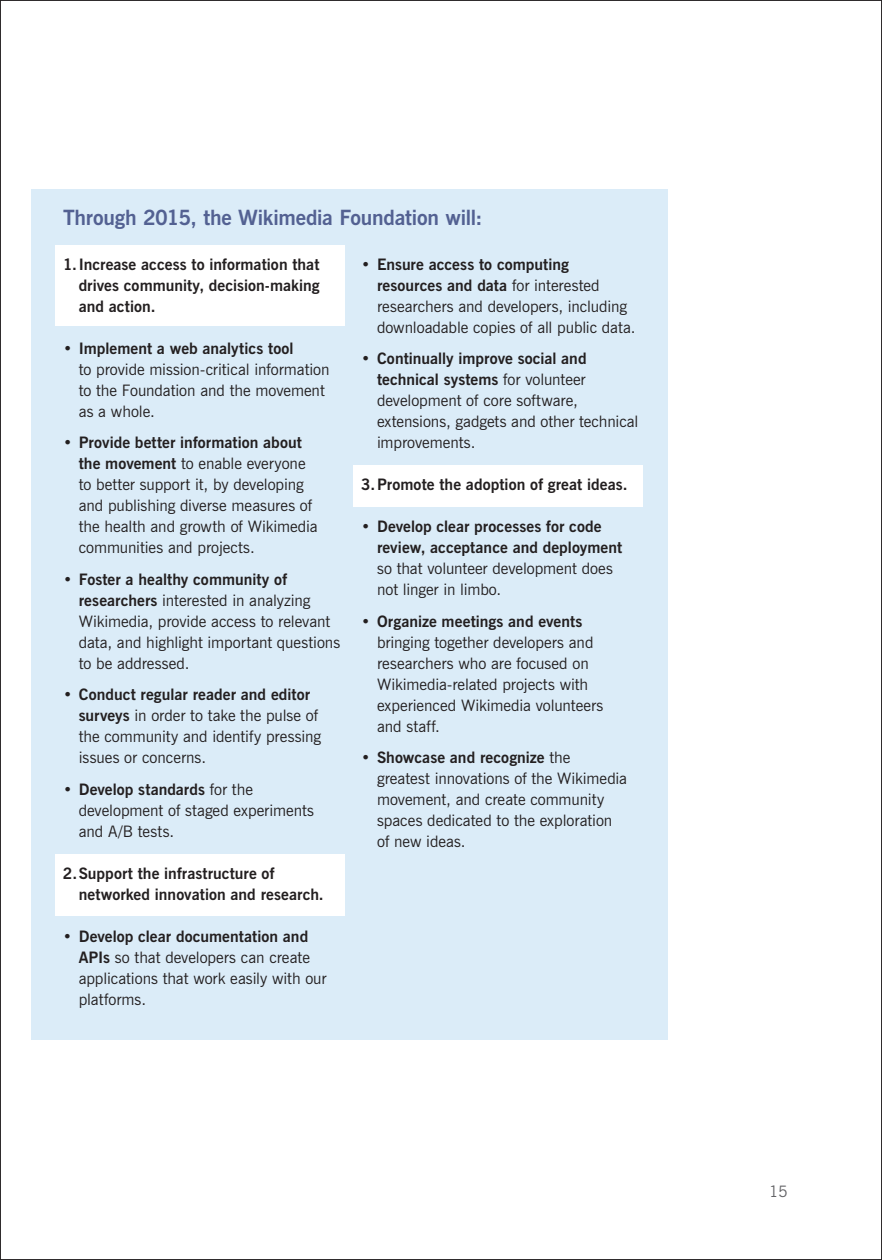
<style>
.page{position:relative;width:882px;height:1260px;background:#fff}
.page>*{position:absolute;margin:0;border:0;box-sizing:border-box;transform-origin:0 0}
.t1{font:700 21px "News Gothic BT";letter-spacing:-.01em;color:#536192}
.t2{font:15.75px/21px "News Gothic BT";color:#231f20}
.t3{font:700 15.75px/21px "News Gothic BT";letter-spacing:.005em;color:#231f20}
.t4{font:15.75px "News Gothic BT";color:#636366}
.s1{font-weight:700}
.s2{font-weight:400}
</style>
<div class="page">
<div style="left:32px;top:189px;width:636px;height:851px;background:#dbecf8"></div>
<div style="left:55px;top:246px;width:290px;height:80px;background:#fff"></div>
<div style="left:55px;top:854px;width:290px;height:62px;background:#fff"></div>
<div style="left:353px;top:465px;width:290px;height:42px;background:#fff"></div>
<h1 class="t1" style="left:63px;top:205px;width:421px">Through 2015, the Wikimedia Foundation will:</h1>
<p class="t3" style="left:79px;top:254px;width:243px;text-align:justify;text-indent:-16px">1.Increase access to information that drives community, decision-making and action.</p>
<p class="t3" style="left:63px;top:338px;width:232px">• Implement a web analytics tool</p>
<p class="t2" style="left:79px;top:359px;width:252px">to provide mission-critical information to the Foundation and the movement as a whole.</p>
<p class="t2" style="left:79px;top:432px;width:240px;text-indent:-16px"><span class="s1">• Provide better information about the movement</span> to enable everyone to better support it, by developing and publishing diverse measures of the health and growth of Wikimedia communities and projects.</p>
<p class="t2" style="left:79px;top:569px;width:263px;text-indent:-16px"><span class="s1">• Foster a healthy community of researchers</span> interested in analyzing Wikimedia, provide access to relevant data, and highlight important questions to be addressed.</p>
<p class="t2" style="left:79px;top:684px;width:244px;text-indent:-16px"><span class="s1">• Conduct regular reader and editor surveys</span> in order to take the pulse of the community and identify pressing issues or concerns.</p>
<p class="t2" style="left:79px;top:779px;width:237px;text-indent:-16px"><span class="s1">• Develop standards</span> for the development of staged experiments and A/B tests.</p>
<p class="t3" style="left:79px;top:863px;width:246px;text-indent:-16px">2.Support the infrastructure of networked innovation and research.</p>
<p class="t2" style="left:79px;top:926px;width:249px;text-indent:-16px">• <span class="s1">Develop clear documentation and<br>APIs</span> so that developers can create applications that work easily with our platforms.</p>
<p class="t2" style="left:377px;top:254px;width:260px;text-indent:-16px"><span class="s1">• Ensure access to computing resources and data</span> for interested researchers and developers, including downloadable copies of all public data.</p>
<p class="t2" style="left:377px;top:348px;width:263px;text-indent:-16px"><span class="s1">• Continually improve social and technical systems</span> for volunteer development of core software, extensions, gadgets and other technical improvements.</p>
<p class="t3" style="left:361px;top:474px;width:268px">3.Promote the adoption of great ideas.</p>
<p class="t3" style="left:377px;top:516px;width:247px;text-indent:-16px"><span class="s2">•</span> Develop clear processes for code review, acceptance and deployment</p>
<p class="t2" style="left:377px;top:558px;width:238px">so that volunteer development does not linger in limbo.</p>
<p class="t3" style="left:361px;top:611px;width:223px">• Organize meetings and events</p>
<p class="t2" style="left:377px;top:632px;width:228px">bringing together developers and researchers who are focused on<br>Wikimedia-related projects with experienced Wikimedia volunteers and staff.</p>
<p class="t2" style="left:377px;top:747px;width:252px;text-indent:-16px"><span class="s1">• Showcase and recognize</span> the greatest innovations of the Wikimedia movement, and create community spaces dedicated to the exploration of new ideas.</p>
<p class="t4" style="left:769px;top:1182px;width:20px">15</p>
</div>
